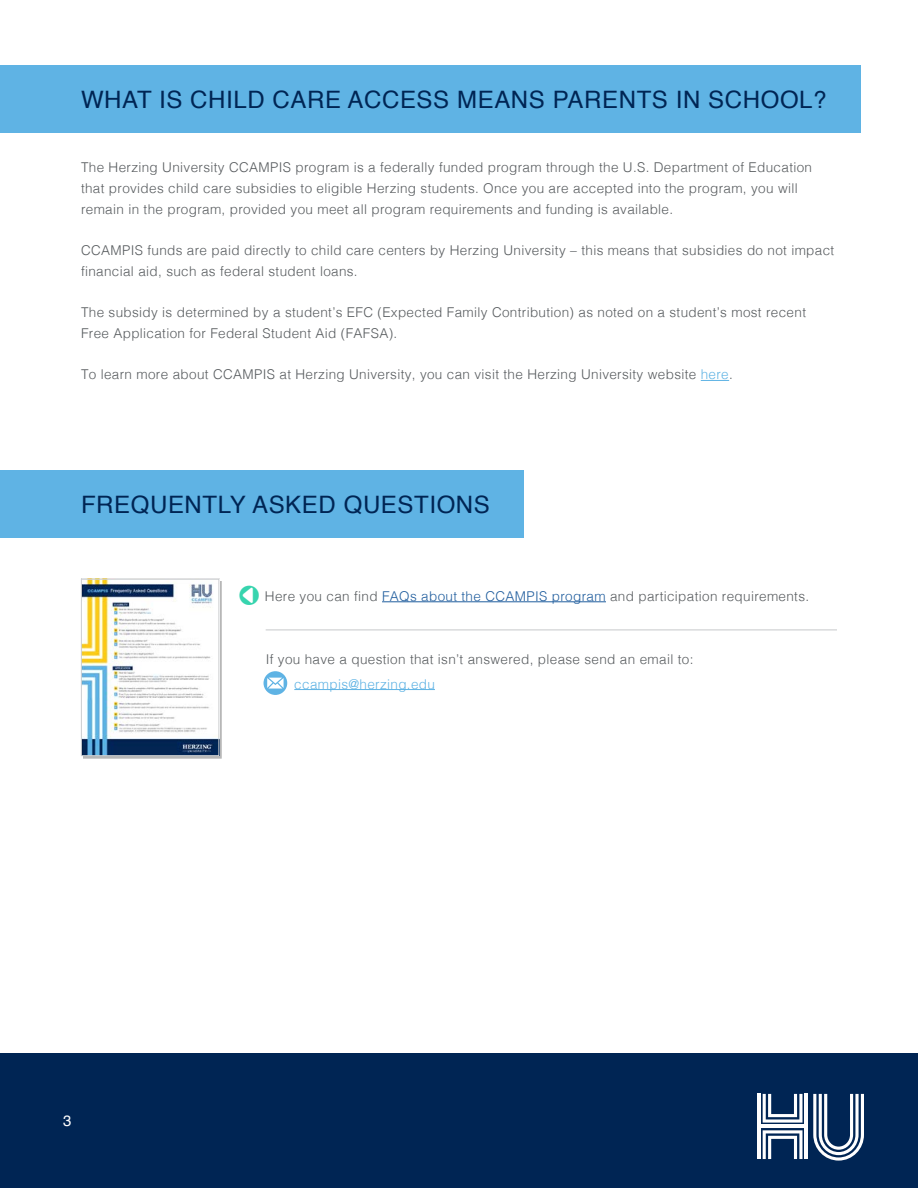
<style>
.page{position:relative;width:918px;height:1188px;background:#fff}
.page>*{position:absolute;margin:0;border:0;box-sizing:border-box;transform-origin:0 0}
.t1{font:36px "KG Arrows";color:#37d4ae}
.t2{font:24px "Helvetica";letter-spacing:.025em;color:#002554}
.t3{font:15px "Helvetica";color:#fff}
.t4{font:300 13.5px/21px "Helvetica";letter-spacing:.025em;color:#575b5e}
.t5{font:300 13.5px "Helvetica";letter-spacing:.025em;color:#5fb3e4}
.s1{color:#5fb3e4}
.s2{color:#215e9e}
</style>
<div class="page">
<svg style="left:701px;top:380px;width:28px;height:1px"></svg>
<hr style="left:382px;top:601px;width:224px;height:1px;background:#215e9e">
<hr style="left:294px;top:689px;width:141px;height:1px;background:#5fb3e4">
<div style="left:0;top:65px;width:861px;height:68px;background:#5fb3e4"></div>
<div style="left:0;top:470px;width:524px;height:68px;background:#5fb3e4"></div>
<div style="left:264px;top:671px;width:23px;height:24px;background:#5fb3e4;border-radius:50%"></div>
<svg style="left:267px;top:678px;width:17px;height:11px"></svg>
<div style="left:0;top:1053px;width:918px;height:135px;background:#002554"></div>
<svg style="left:757px;top:1094px;width:107px;height:67px"></svg>
<div style="left:83px;top:581px;width:139px;height:178px;background:#000;opacity:.29"></div>
<img style="left:83px;top:581px;width:134px;height:173px">
<div style="left:81px;top:579px;width:138px;height:177px;border:1px solid #cdcfd1"></div>
<hr style="left:266px;top:630px;width:571px;height:1px;background:#c6c8ca">
<h2 class="t2" style="left:81px;top:81px;width:747px">WHAT IS CHILD CARE ACCESS MEANS PARENTS IN SCHOOL?</h2>
<p class="t4" style="left:81px;top:155px;width:733px">The Herzing University CCAMPIS program is a federally funded program through the U.S. Department of Education that provides child care subsidies to eligible Herzing students. Once you are accepted into the program, you will remain in the program, provided you meet all program requirements and funding is available.</p>
<p class="t4" style="left:81px;top:239px;width:755px">CCAMPIS funds are paid directly to child care centers by Herzing University – this means that subsidies do not impact financial aid, such as federal student loans.</p>
<p class="t4" style="left:81px;top:301px;width:727px">The subsidy is determined by a student’s EFC (Expected Family Contribution) as noted on a student’s most recent<br>Free Application for Federal Student Aid (FAFSA).</p>
<p class="t4" style="left:81px;top:363px;width:653px">To learn more about CCAMPIS at Herzing University, you can visit the Herzing University website <span class="s1">here</span>.</p>
<h2 class="t2" style="left:81px;top:486px;width:410px">FREQUENTLY ASKED QUESTIONS</h2>
<h1 class="t1" style="left:239px;top:579px;width:23px">z</h1>
<p class="t4" style="left:265px;top:585px;width:546px">Here you can find <span class="s2">FAQs about the CCAMPIS program</span> and participation requirements.</p>
<p class="t4" style="left:266px;top:648px;width:429px">If you have a question that isn’t answered, please send an email to:</p>
<p class="t5" style="left:294px;top:672px;width:142px">ccampis@herzing.edu</p>
<p class="t3" style="left:63px;top:1109px;width:10px">3</p>
</div>
